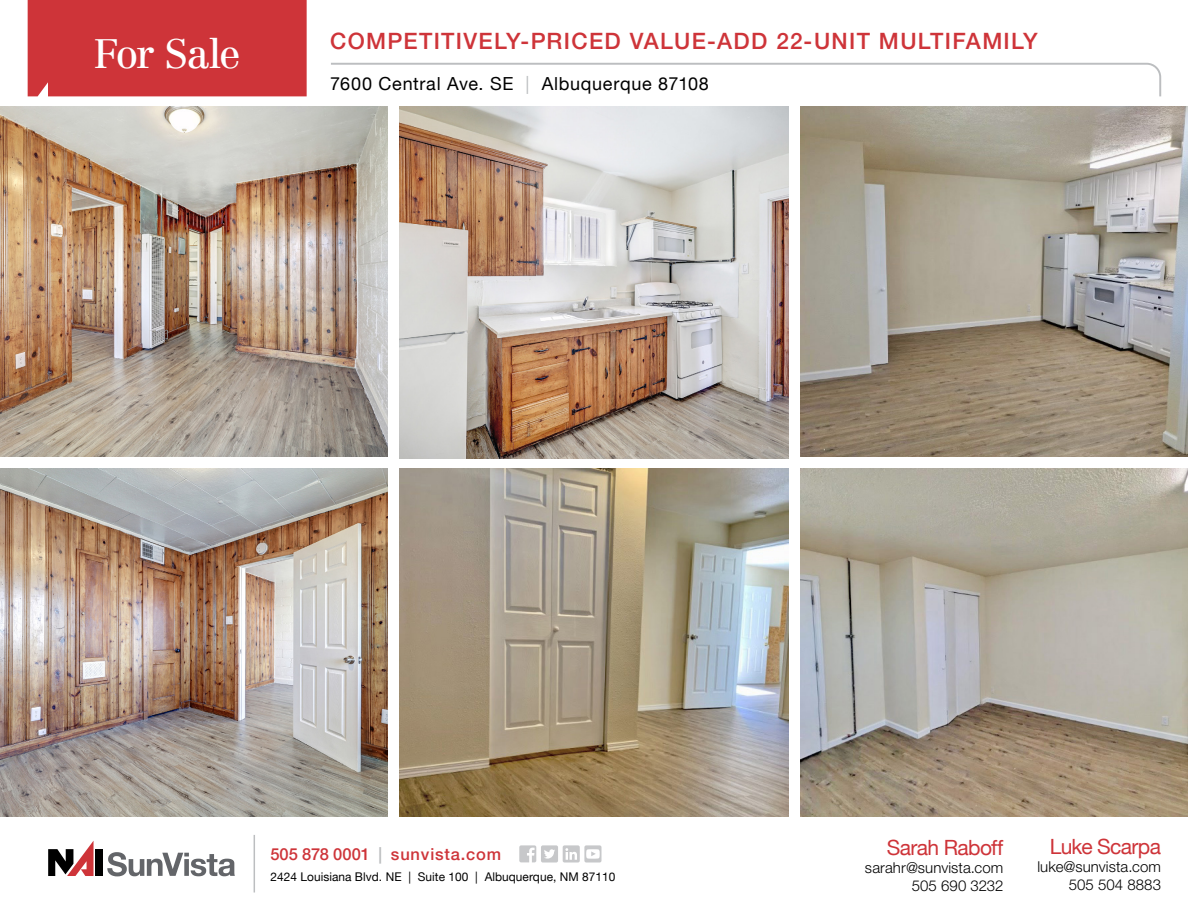
<style>
.page{position:relative;width:1188px;height:918px;background:#fff}
.page>*{position:absolute;margin:0;border:0;box-sizing:border-box;transform-origin:0 0}
.t1{font:40.5px "Centennial LT Std";letter-spacing:-.05em;color:#fff}
.t2{font:500 22.5px "Helvetica Neue LT";letter-spacing:.06em;color:#ce3439}
.t3{font:21px "Helvetica Neue LT";letter-spacing:-.03em;color:#ce3439}
.t4{font:18px "Helvetica Neue LT";letter-spacing:.04em;color:#000}
.t5{font:500 16.5px "Helvetica Neue LT";letter-spacing:.05em;color:#ce3439}
.t6{font:300 15px/18px "Helvetica Neue LT Std";letter-spacing:.005em;color:#000;text-align:right}
.t7{font:12px "Helvetica Neue LT";letter-spacing:.005em;color:#000}
.s1{color:#bcbec0}
</style>
<div class="page">
<img style="left:0;top:107px;width:387px;height:350px">
<img style="left:0;top:469px;width:387px;height:348px">
<img style="left:400px;top:107px;width:388px;height:352px">
<img style="left:400px;top:469px;width:388px;height:348px">
<img style="left:801px;top:107px;width:387px;height:350px">
<img style="left:801px;top:469px;width:387px;height:348px">
<div style="left:96px;top:849px;width:7px;height:27px;background:#000"></div>
<svg style="left:48px;top:841px;width:46px;height:35px"></svg>
<svg style="left:107px;top:852px;width:128px;height:24px"></svg>
<div style="left:519px;top:845px;width:17px;height:17px;background:#c7c8ca;border-radius:2px"></div>
<svg style="left:527px;top:848px;width:8px;height:15px"></svg>
<div style="left:563px;top:845px;width:17px;height:18px;background:#c7c8ca;border-radius:2px"></div>
<svg style="left:565px;top:848px;width:12px;height:12px"></svg>
<div style="left:541px;top:845px;width:17px;height:18px;background:#c7c8ca;border-radius:2px"></div>
<svg style="left:544px;top:849px;width:11px;height:10px"></svg>
<div style="left:584px;top:845px;width:18px;height:18px;background:#c7c8ca;border-radius:2px"></div>
<svg style="left:586px;top:849px;width:14px;height:10px"></svg>
<hr style="left:254px;top:835px;width:1px;height:58px;background:#bcbec0">
<div style="left:28px;top:0;width:279px;height:96px;background:#ce3439"></div>
<svg style="left:331px;top:62px;width:831px;height:35px"></svg>
<h1 class="t1" style="left:93px;top:30px;width:149px">For Sale</h1>
<h2 class="t2" style="left:330px;top:28px;width:709px">COMPETITIVELY-PRICED VALUE-ADD 22-UNIT MULTIFAMILY</h2>
<p class="t4" style="left:330px;top:73px;width:380px">7600 Central Ave. SE <span class="s1">|</span> Albuquerque 87108</p>
<p class="t5" style="left:270px;top:844px;width:232px">505 878 0001 <span class="s1">|</span> sunvista.com</p>
<p class="t7" style="left:270px;top:869px;width:347px">2424 Louisiana Blvd. NE | Suite 100 | Albuquerque, NM 87110</p>
<h3 class="t3" style="left:887px;top:835px;width:118px">Sarah Raboff</h3>
<p class="t6" style="left:865px;top:858px;width:140px">sarahr@sunvista.com<br>505 690 3232</p>
<h3 class="t3" style="left:1050px;top:834px;width:113px">Luke Scarpa</h3>
<p class="t6" style="left:1037px;top:858px;width:125px">luke@sunvista.com<br>505 504 8883</p>
</div>
